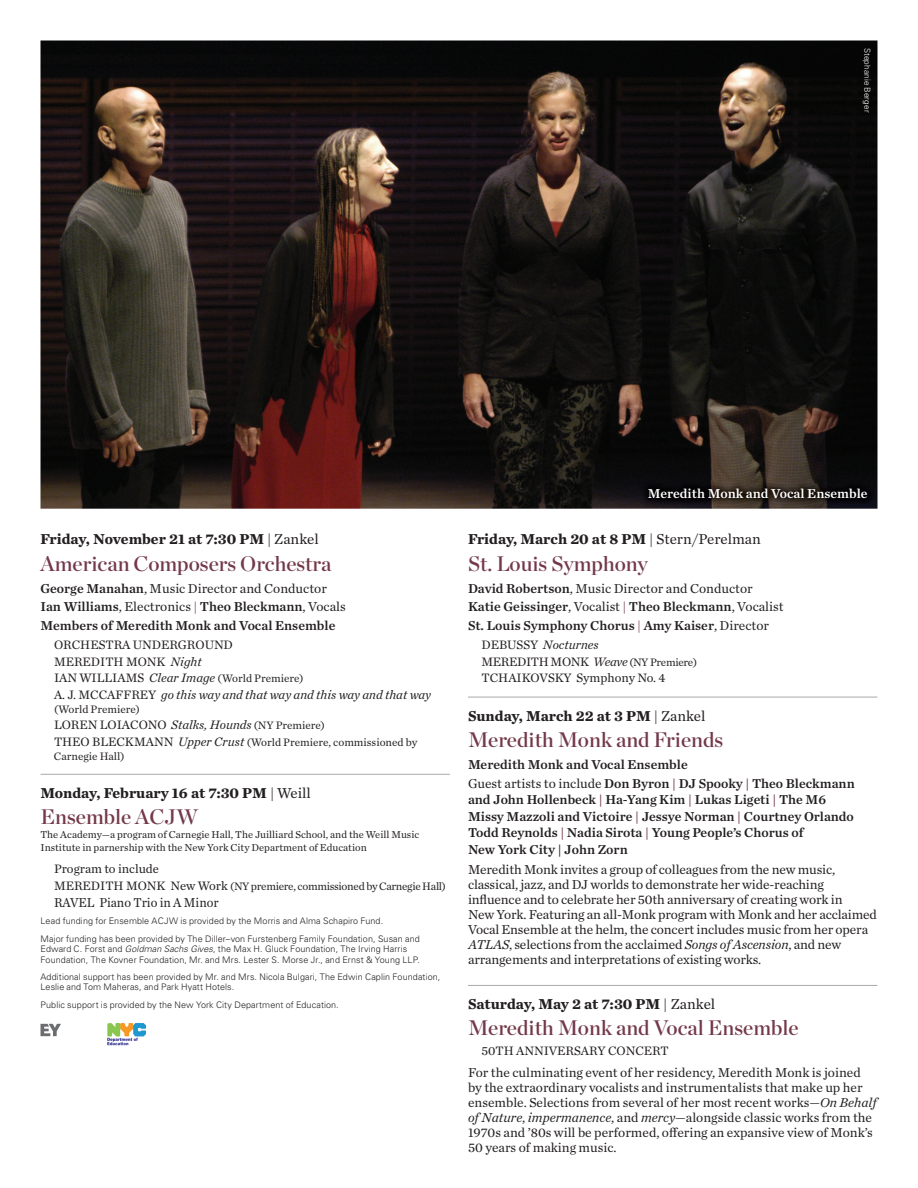
<style>
.page{position:relative;width:918px;height:1188px;background:#fff}
.page>*{position:absolute;margin:0;border:0;box-sizing:border-box;transform-origin:0 0}
.t1{font:21px "Chronicle Display Semi";color:#73384a}
.t2{font:700 15px "Chronicle Text G1";color:#231f20}
.t3{font:13.5px/15px "Chronicle Text G1";letter-spacing:-.01em;color:#231f20}
.t4{font:13.5px/18.6px "Chronicle Text G1 Semi";color:#231f20}
.t5{font:13.5px "Chronicle Text G1 Semi";color:#fff}
.t6{font:13.5px "Chronicle Text G1";letter-spacing:-.01em;color:#231f20;scale:.94 1}
.t7{font:12.75px/16.8px "Chronicle Text G1";color:#231f20}
.t8{font:italic 12.75px "Chronicle Text G1";color:#231f20}
.t9{font:11.25px/13.5px "Chronicle Text G1";color:#231f20}
.t10{font:11.25px "Chronicle Text G1";letter-spacing:-.025em;color:#231f20}
.t11{font:10.5px/13.5px "Chronicle Text G1";color:#231f20}
.t12{font:300 9px/10.5px "Univers LT Std";letter-spacing:.01em;color:#231f20}
.t13{font:300 8.25px "Univers LT Std";letter-spacing:.01em;color:#fff}
.s1{font-weight:400}
.s2{font-family:"Chronicle Text G1 Semi"}
.s3{font-family:"Chronicle Text G1"}
.s4{font-family:"Chronicle Text G1";color:#73384a}
.s5{font-style:italic}
.s6{font-size:12.75px}
.s7{font-style:italic;font-size:12.75px}
.s8{font-style:normal}
.s9{font-size:11.25px}
.s10{color:#73384a}
</style>
<div class="page">
<img style="left:40px;top:40px;width:838px;height:469px">
<hr style="left:40px;top:774px;width:410px;height:1px;background:#a8a9ad">
<img style="left:108px;top:1024px;width:37px;height:21px">
<svg style="left:40px;top:1024px;width:21px;height:12px"></svg>
<hr style="left:468px;top:697px;width:410px;height:1px;background:#a8a9ad">
<hr style="left:468px;top:985px;width:410px;height:1px;background:#a8a9ad">
<img style="left:641px;top:481px;width:234px;height:25px">
<p class="t13" style="left:872px;top:48px;width:66px;rotate:90deg">Stephanie Berger</p>
<p class="t2" style="left:40px;top:527px;width:280px">Friday, November 21 at 7:30 PM <span class="s1">| Zankel</span></p>
<h1 class="t1" style="left:40px;top:547px;width:292px">American Composers Orchestra</h1>
<p class="t3" style="left:40px;top:580px;width:288px"><span class="s2">George Manahan</span>, Music Director and Conductor</p>
<p class="t4" style="left:40px;top:597px;width:307px">Ian Williams<span class="s3">, Electronics</span> <span class="s4">|</span> Theo Bleckmann<span class="s3">, Vocals<br></span>Members of Meredith Monk and Vocal Ensemble</p>
<p class="t7" style="left:54px;top:636px;width:180px">ORCHESTRA UNDERGROUND<br>MEREDITH MONK <span class="s5">Night</span></p>
<p class="t9" style="left:54px;top:671px;width:251px"><span class="s6">IAN WILLIAMS</span> <span class="s7">Clear Image</span> (World Premiere)</p>
<p class="t8" style="left:54px;top:685px;width:379px"><span class="s8">A. J. MCCAFFREY</span> go this way and that way and this way and that way</p>
<p class="t9" style="left:54px;top:702px;width:88px">(World Premiere)</p>
<p class="t7" style="left:54px;top:716px;width:273px">LOREN LOIACONO <span class="s5">Stalks, Hounds</span> <span class="s9">(NY Premiere)</span></p>
<p class="t9" style="left:54px;top:735px;width:365px"><span class="s6">THEO BLECKMANN</span> <span class="s7">Upper Crust</span> (World Premiere, commissioned by<br>Carnegie Hall)</p>
<p class="t2" style="left:40px;top:781px;width:272px">Monday, February 16 at 7:30 PM <span class="s1">| Weill</span></p>
<h1 class="t1" style="left:40px;top:801px;width:159px">Ensemble ACJW</h1>
<p class="t11" style="left:40px;top:827px;width:380px">The Academy—a program of Carnegie Hall, The Juilliard School, and the Weill Music<br>Institute in parnership with the New York City Department of Education</p>
<p class="t7" style="left:54px;top:860px;width:107px">Program to include</p>
<p class="t10" style="left:54px;top:878px;width:393px"><span class="s6">MEREDITH MONK New Work</span> (NY premiere, commissioned by Carnegie Hall)</p>
<p class="t6" style="left:54px;top:892px;width:177px">RAVEL Piano Trio in A Minor</p>
<p class="t12" style="left:40px;top:913px;width:381px;line-height:17.2px">Lead funding for Ensemble ACJW is provided by the Morris and Alma Schapiro Fund.<br>Major funding has been provided by The Diller–von Furstenberg Family Foundation, Susan and</p>
<p class="t12" style="left:40px;top:944px;width:381px">Edward C. Forst and <span class="s5">Goldman Sachs Gives</span>, the Max H. Gluck Foundation, The Irving Harris<br>Foundation, The Kovner Foundation, Mr. and Mrs. Lester S. Morse Jr., and Ernst &amp; Young LLP.</p>
<p class="t12" style="left:40px;top:971px;width:401px">Additional support has been provided by Mr. and Mrs. Nicola Bulgari, The Edwin Caplin Foundation,<br>Leslie and Tom Maheras, and Park Hyatt Hotels.</p>
<p class="t12" style="left:40px;top:999px;width:300px">Public support is provided by the New York City Department of Education.</p>
<p class="t5" style="left:648px;top:483px;width:221px">Meredith Monk and Vocal Ensemble</p>
<p class="t2" style="left:468px;top:527px;width:294px">Friday, March 20 at 8 PM <span class="s1">| Stern/Perelman</span></p>
<h1 class="t1" style="left:468px;top:547px;width:181px">St. Louis Symphony</h1>
<p class="t3" style="left:468px;top:580px;width:286px"><span class="s2">David Robertson</span>, Music Director and Conductor</p>
<p class="t4" style="left:468px;top:597px;width:317px">Katie Geissinger<span class="s3">, Vocalist</span> <span class="s4">|</span> Theo Bleckmann<span class="s3">, Vocalist<br></span>St. Louis Symphony Chorus <span class="s4">|</span> Amy Kaiser<span class="s3">, Director</span></p>
<p class="t7" style="left:482px;top:636px;width:217px">DEBUSSY <span class="s5">Nocturnes<br></span>MEREDITH MONK <span class="s5">Weave</span> <span class="s9">(NY Premiere)<br></span>TCHAIKOVSKY Symphony No. 4</p>
<p class="t2" style="left:468px;top:704px;width:239px">Sunday, March 22 at 3 PM <span class="s1">| Zankel</span></p>
<h1 class="t1" style="left:468px;top:723px;width:257px">Meredith Monk and Friends</h1>
<p class="t4" style="left:468px;top:754px;width:388px">Meredith Monk and Vocal Ensemble<br><span class="s3">Guest artists to include</span> Don Byron <span class="s10">|</span> DJ Spooky <span class="s10">|</span> Theo Bleckmann</p>
<p class="t4" style="left:468px;top:791px;width:387px;line-height:16.5px">and John Hollenbeck <span class="s10">|</span> Ha-Yang Kim <span class="s10">|</span> Lukas Ligeti <span class="s10">|</span> The M6<br>Missy Mazzoli and Victoire <span class="s10">|</span> Jessye Norman <span class="s10">|</span> Courtney Orlando Todd Reynolds <span class="s10">|</span> Nadia Sirota <span class="s10">|</span> Young People’s Chorus of<br>New York City | John Zorn</p>
<p class="t3" style="left:468px;top:861px;width:410px">Meredith Monk invites a group of colleagues from the new music, classical, jazz, and DJ worlds to demonstrate her wide-reaching influence and to celebrate her 50th anniversary of creating work in<br>New York. Featuring an all-Monk program with Monk and her acclaimed Vocal Ensemble at the helm, the concert includes music from her opera <span class="s5">ATLAS</span>, selections from the acclaimed <span class="s5">Songs of Ascension</span>, and new arrangements and interpretations of existing works.</p>
<p class="t2" style="left:468px;top:992px;width:249px">Saturday, May 2 at 7:30 PM <span class="s1">| Zankel</span></p>
<h1 class="t1" style="left:468px;top:1012px;width:332px">Meredith Monk and Vocal Ensemble</h1>
<p class="t7" style="left:482px;top:1042px;width:189px">50TH ANNIVERSARY CONCERT</p>
<p class="t3" style="left:468px;top:1064px;width:410px">For the culminating event of her residency, Meredith Monk is joined by the extraordinary vocalists and instrumentalists that make up her ensemble. Selections from several of her most recent works—<span class="s5">On Behalf of Nature</span>, <span class="s5">impermanence</span>, and <span class="s5">mercy</span>—alongside classic works from the 1970s and ’80s will be performed, offering an expansive view of Monk’s 50 years of making music.</p>
</div>
